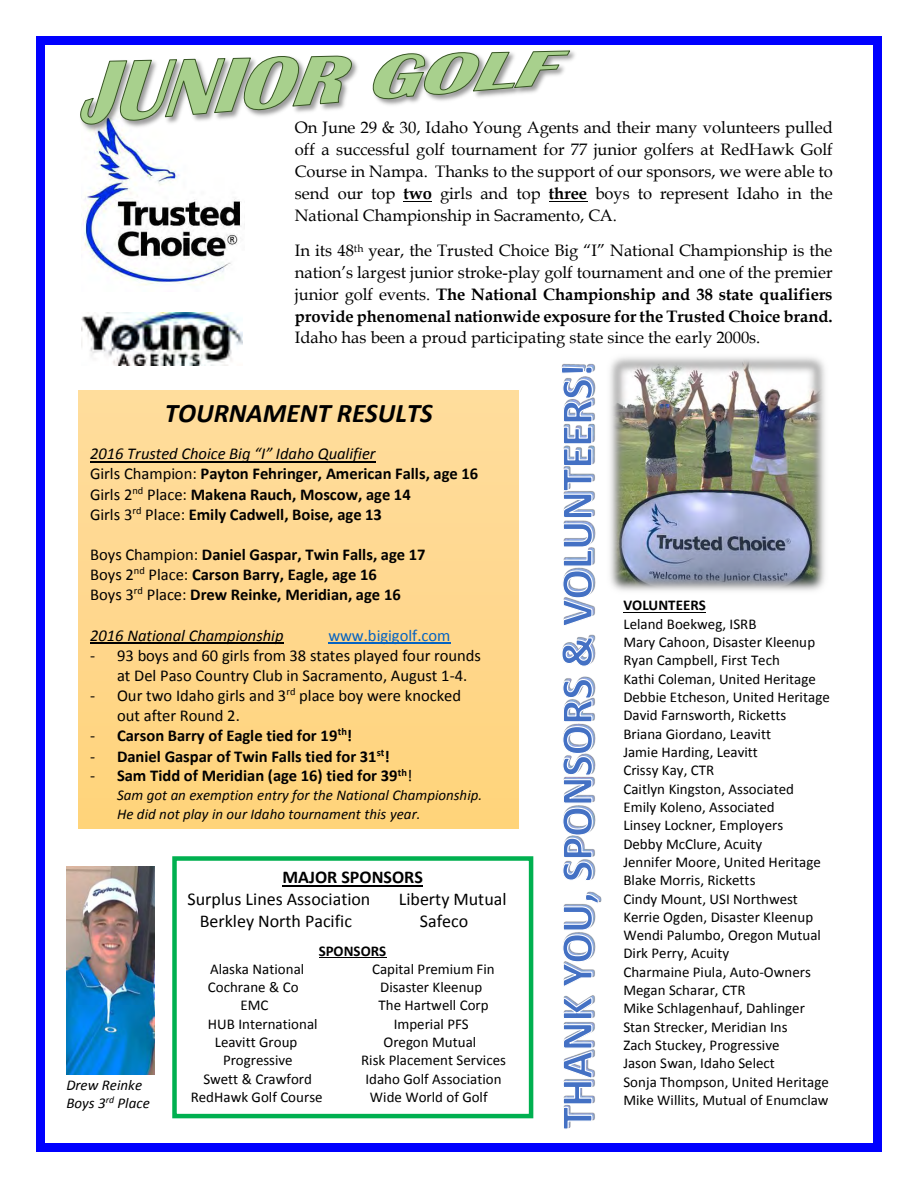
<style>
.page{position:relative;width:918px;height:1188px;background:#fff}
.page>*{position:absolute;margin:0;border:0;box-sizing:border-box;transform-origin:0 0}
.t1{font:italic 700 27px "Calibri";color:#000}
.t2{font:18px "Calibri";color:#000}
.t3{font:700 18px "Calibri";color:#000}
.t4{font:16.5px/22px "Book Antiqua";color:#000;text-align:justify}
.t5{font:700 16.5px "Calibri";color:#000}
.t6{font:16.5px/20.1px "Calibri";color:#000}
.t7{font:italic 16.5px "Calibri";color:#000}
.t8{font:16.5px "Calibri";color:#0563c1}
.t9{font:15px "Calibri";color:#000}
.t10{font:italic 15px "Calibri";letter-spacing:.005em;color:#000}
.t11{font:700 15px "Calibri";color:#000}
.s1{font-weight:700}
.s2{font-weight:400}
</style>
<div class="page">
<img style="left:81px;top:134px;width:160px;height:151px">
<img style="left:81px;top:312px;width:162px;height:54px">
<svg style="left:403px;top:201px;width:29px;height:1px"></svg>
<hr style="left:549px;top:201px;width:38px;height:1px;background:#000">
<img style="left:83px;top:51px;width:492px;height:83px">
<svg style="left:80px;top:50px;width:491px;height:75px"></svg>
<img style="left:610px;top:357px;width:215px;height:234px">
<div style="left:79px;top:390px;width:440px;height:439px;background:linear-gradient(to bottom,#fdda9d,#ffd47c)"></div>
<hr style="left:90px;top:461px;width:286px;height:1px;background:#000">
<hr style="left:90px;top:642px;width:194px;height:1px;background:#000">
<hr style="left:328px;top:642px;width:122px;height:1px;background:#0563c1">
<div style="left:172px;top:856px;width:361px;height:262px;border:4px solid #00b050"></div>
<hr style="left:282px;top:885px;width:141px;height:2px;background:#000">
<hr style="left:319px;top:957px;width:68px;height:1px;background:#000">
<svg style="left:561px;top:366px;width:38px;height:763px"></svg>
<hr style="left:623px;top:612px;width:83px;height:1px;background:#000">
<img style="left:66px;top:866px;width:88px;height:208px">
<div style="left:36px;top:36px;width:9px;height:9px;background:#00f"></div>
<div style="left:45px;top:36px;width:828px;height:9px;background:#00f"></div>
<div style="left:873px;top:36px;width:9px;height:9px;background:#00f"></div>
<div style="left:36px;top:45px;width:9px;height:1098px;background:#00f"></div>
<div style="left:873px;top:45px;width:9px;height:1098px;background:#00f"></div>
<div style="left:36px;top:1143px;width:9px;height:9px;background:#00f"></div>
<div style="left:45px;top:1143px;width:828px;height:9px;background:#00f"></div>
<div style="left:873px;top:1143px;width:9px;height:9px;background:#00f"></div>
<p class="t4" style="left:295px;top:117px;width:539px">On June 29 &amp; 30, Idaho Young Agents and their many volunteers pulled off a successful golf tournament for 77 junior golfers at RedHawk Golf Course in Nampa. Thanks to the support of our sponsors, we were able to send our top <span class="s1">two</span> girls and top <span class="s1">three</span> boys to represent Idaho in the National Championship in Sacramento, CA.</p>
<p class="t4" style="left:295px;top:239px;width:539px">In its 48<sup>th</sup> year, the Trusted Choice Big “I” National Championship is the nation’s largest junior stroke-play golf tournament and one of the premier junior golf events. <span class="s1">The National Championship and 38 state qualifiers provide phenomenal nationwide exposure for the Trusted Choice brand.<br></span>Idaho has been a proud participating state since the early 2000s.</p>
<p class="t1" style="left:165px;top:402px;width:269px">TOURNAMENT RESULTS</p>
<p class="t7" style="left:90px;top:447px;width:287px">2016 Trusted Choice Big “I” Idaho Qualifier</p>
<p class="t5" style="left:90px;top:467px;width:390px"><span class="s2">Girls Champion:</span> Payton Fehringer, American Falls, age 16</p>
<p class="t5" style="left:90px;top:487px;width:322px"><span class="s2">Girls 2</span><sup>nd</sup> <span class="s2">Place:</span> Makena Rauch, Moscow, age 14</p>
<p class="t5" style="left:90px;top:507px;width:293px"><span class="s2">Girls 3</span><sup>rd</sup> <span class="s2">Place:</span> Emily Cadwell, Boise, age 13</p>
<p class="t5" style="left:90px;top:548px;width:337px"><span class="s2">Boys Champion:</span> Daniel Gaspar, Twin Falls, age 17</p>
<p class="t5" style="left:90px;top:568px;width:288px"><span class="s2">Boys 2</span><sup>nd</sup> <span class="s2">Place:</span> Carson Barry, Eagle, age 16</p>
<p class="t5" style="left:90px;top:588px;width:312px"><span class="s2">Boys 3</span><sup>rd</sup> <span class="s2">Place:</span> Drew Reinke, Meridian, age 16</p>
<p class="t7" style="left:90px;top:628px;width:195px">2016 National Championship</p>
<p class="t8" style="left:328px;top:628px;width:123px">www.bigigolf.com</p>
<p class="t6" style="left:117px;top:647px;width:365px;text-indent:-27px">- 93 boys and 60 girls from 38 states played four rounds at Del Paso Country Club in Sacramento, August 1-4.</p>
<p class="t6" style="left:117px;top:687px;width:346px;text-indent:-27px">- Our two Idaho girls and 3<sup>rd</sup> place boy were knocked out after Round 2.</p>
<p class="t5" style="left:90px;top:729px;width:264px"><span class="s2">-</span> Carson Barry of Eagle tied for 19<sup>th</sup>!</p>
<p class="t5" style="left:90px;top:749px;width:301px"><span class="s2">-</span> Daniel Gaspar of Twin Falls tied for 31<sup>st</sup>!</p>
<p class="t5" style="left:90px;top:769px;width:324px"><span class="s2">-</span> Sam Tidd of Meridian (age 16) tied for 39<sup>th</sup><span class="s2">!</span></p>
<p class="t10" style="left:117px;top:789px;width:367px">Sam got an exemption entry for the National Championship.</p>
<p class="t10" style="left:117px;top:807px;width:305px">He did not play in our Idaho tournament this year.</p>
<p class="t10" style="left:66px;top:1079px;width:77px">Drew Reinke</p>
<p class="t10" style="left:66px;top:1097px;width:85px">Boys 3<sup>rd</sup> Place</p>
<p class="t3" style="left:282px;top:870px;width:142px">MAJOR SPONSORS</p>
<p class="t2" style="left:187px;top:892px;width:184px">Surplus Lines Association</p>
<p class="t2" style="left:399px;top:892px;width:109px">Liberty Mutual</p>
<p class="t2" style="left:200px;top:914px;width:154px">Berkley North Pacific</p>
<p class="t2" style="left:420px;top:914px;width:50px">Safeco</p>
<p class="t11" style="left:319px;top:944px;width:69px">SPONSORS</p>
<p class="t9" style="left:210px;top:963px;width:96px">Alaska National</p>
<p class="t9" style="left:372px;top:963px;width:124px">Capital Premium Fin</p>
<p class="t9" style="left:208px;top:981px;width:92px">Cochrane &amp; Co</p>
<p class="t9" style="left:380px;top:981px;width:104px">Disaster Kleenup</p>
<p class="t9" style="left:241px;top:999px;width:30px">EMC</p>
<p class="t9" style="left:379px;top:999px;width:112px">The Hartwell Corp</p>
<p class="t9" style="left:208px;top:1018px;width:111px">HUB International</p>
<p class="t9" style="left:394px;top:1018px;width:77px">Imperial PFS</p>
<p class="t9" style="left:215px;top:1036px;width:84px">Leavitt Group</p>
<p class="t9" style="left:383px;top:1036px;width:94px">Oregon Mutual</p>
<p class="t9" style="left:223px;top:1054px;width:71px">Progressive</p>
<p class="t9" style="left:361px;top:1054px;width:146px">Risk Placement Services</p>
<p class="t9" style="left:203px;top:1072px;width:110px">Swett &amp; Crawford</p>
<p class="t9" style="left:365px;top:1072px;width:138px">Idaho Golf Association</p>
<p class="t9" style="left:191px;top:1091px;width:133px">RedHawk Golf Course</p>
<p class="t9" style="left:370px;top:1091px;width:119px">Wide World of Golf</p>
<p class="t11" style="left:623px;top:599px;width:84px">VOLUNTEERS</p>
<p class="t9" style="left:623px;top:618px;width:135px">Leland Boekweg, ISRB</p>
<p class="t9" style="left:623px;top:636px;width:193px">Mary Cahoon, Disaster Kleenup</p>
<p class="t9" style="left:623px;top:654px;width:158px">Ryan Campbell, First Tech</p>
<p class="t9" style="left:623px;top:672px;width:194px">Kathi Coleman, United Heritage</p>
<p class="t9" style="left:623px;top:691px;width:208px">Debbie Etcheson, United Heritage</p>
<p class="t9" style="left:623px;top:709px;width:164px">David Farnsworth, Ricketts</p>
<p class="t9" style="left:623px;top:727px;width:149px">Briana Giordano, Leavitt</p>
<p class="t9" style="left:623px;top:746px;width:136px">Jamie Harding, Leavitt</p>
<p class="t9" style="left:623px;top:764px;width:92px">Crissy Kay, CTR</p>
<p class="t9" style="left:623px;top:782px;width:172px">Caitlyn Kingston, Associated</p>
<p class="t9" style="left:623px;top:801px;width:153px">Emily Koleno, Associated</p>
<p class="t9" style="left:623px;top:819px;width:161px">Linsey Lockner, Employers</p>
<p class="t9" style="left:623px;top:837px;width:140px">Debby McClure, Acuity</p>
<p class="t9" style="left:623px;top:856px;width:199px">Jennifer Moore, United Heritage</p>
<p class="t9" style="left:623px;top:874px;width:134px">Blake Morris, Ricketts</p>
<p class="t9" style="left:623px;top:892px;width:176px">Cindy Mount, USI Northwest</p>
<p class="t9" style="left:623px;top:910px;width:191px">Kerrie Ogden, Disaster Kleenup</p>
<p class="t9" style="left:623px;top:929px;width:199px">Wendi Palumbo, Oregon Mutual</p>
<p class="t9" style="left:623px;top:947px;width:107px">Dirk Perry, Acuity</p>
<p class="t9" style="left:623px;top:966px;width:189px">Charmaine Piula, Auto-Owners</p>
<p class="t9" style="left:623px;top:984px;width:124px">Megan Scharar, CTR</p>
<p class="t9" style="left:623px;top:1002px;width:183px">Mike Schlagenhauf, Dahlinger</p>
<p class="t9" style="left:623px;top:1020px;width:166px">Stan Strecker, Meridian Ins</p>
<p class="t9" style="left:623px;top:1039px;width:158px">Zach Stuckey, Progressive</p>
<p class="t9" style="left:623px;top:1057px;width:153px">Jason Swan, Idaho Select</p>
<p class="t9" style="left:623px;top:1075px;width:207px">Sonja Thompson, United Heritage</p>
<p class="t9" style="left:623px;top:1094px;width:207px">Mike Willits, Mutual of Enumclaw</p>
</div>
